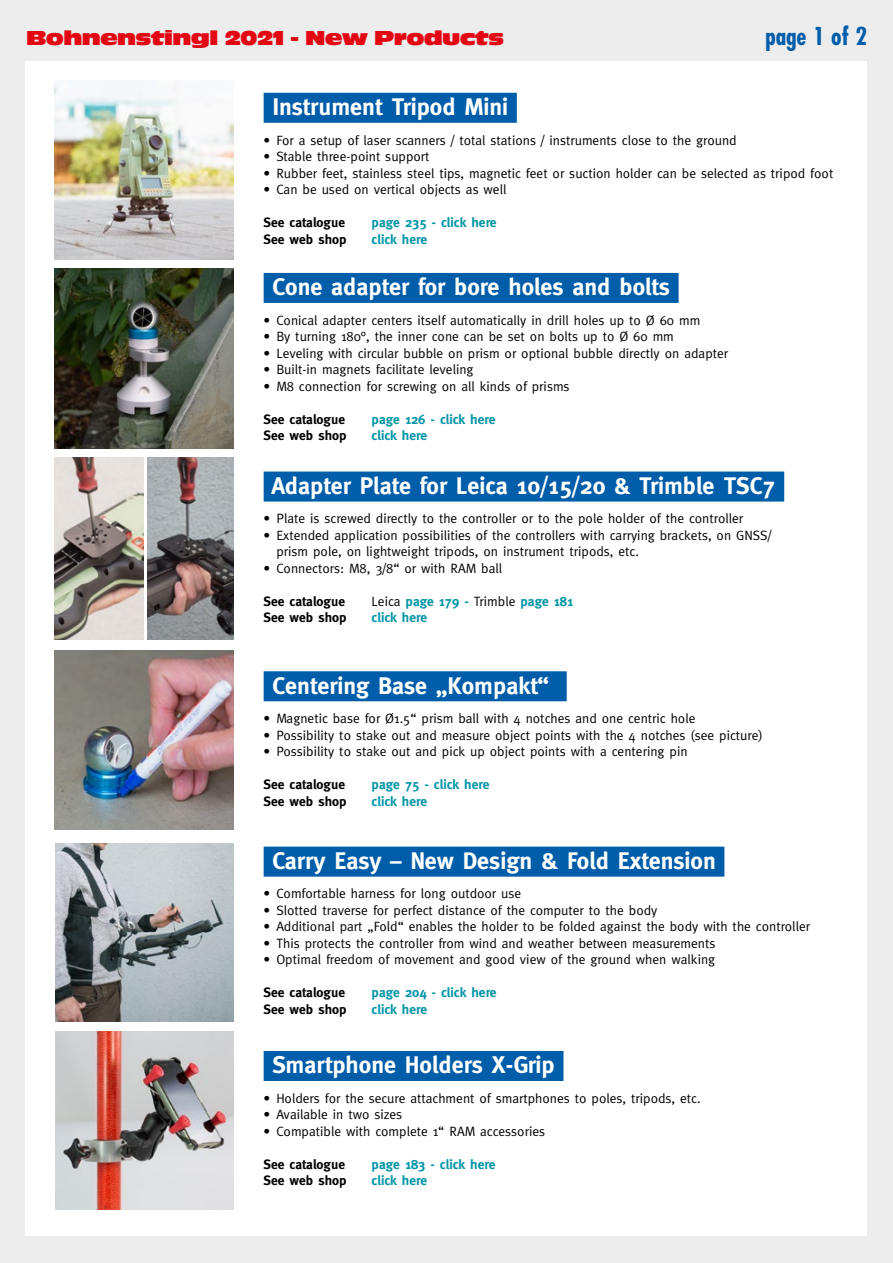
<style>
.page{position:relative;width:893px;height:1263px;background:#ededed}
.page>*{position:absolute;margin:0;border:0;box-sizing:border-box;transform-origin:0 0}
.t1{font:700 24px "Meta";color:#fff}
.t2{font:700 condensed 24px "Futura";color:#005da9}
.t3{font:21px "Antique Oli Nor P";color:#e30613}
.t4{font:13.5px/16.5px "Meta";color:#000}
.t5{font:700 13.5px "Meta";color:#0095a6}
.t6{font:700 13.5px "Meta";color:#000}
.s1{font-weight:400;color:#000}
</style>
<div class="page">
<div style="left:26px;top:62px;width:841px;height:1174px;background:#fff"></div>
<img style="left:54px;top:81px;width:179px;height:179px">
<img style="left:54px;top:269px;width:179px;height:179px">
<img style="left:54px;top:458px;width:90px;height:182px">
<img style="left:148px;top:458px;width:85px;height:182px">
<img style="left:55px;top:843px;width:178px;height:178px">
<img style="left:55px;top:1031px;width:178px;height:178px">
<div style="left:264px;top:472px;width:520px;height:30px;background:#005da9"></div>
<img style="left:54px;top:651px;width:179px;height:179px">
<div style="left:264px;top:93px;width:253px;height:30px;background:#005da9"></div>
<div style="left:264px;top:273px;width:415px;height:30px;background:#005da9"></div>
<div style="left:264px;top:671px;width:303px;height:30px;background:#005da9"></div>
<div style="left:264px;top:847px;width:460px;height:30px;background:#005da9"></div>
<div style="left:264px;top:1051px;width:299px;height:30px;background:#005da9"></div>
<h2 class="t3" style="left:26px;top:29px;width:479px">Bohnenstingl 2021 - New Products</h2>
<h1 class="t2" style="left:765px;top:21px;width:103px">page 1 of 2</h1>
<h1 class="t1" style="left:272px;top:93px;width:237px">Instrument Tripod Mini</h1>
<p class="t4" style="left:264px;top:131px;width:475px">• For a setup of laser scanners / total stations / instruments close to the ground</p>
<p class="t4" style="left:264px;top:148px;width:167px">• Stable three-point support</p>
<p class="t4" style="left:264px;top:164px;width:571px">• Rubber feet, stainless steel tips, magnetic feet or suction holder can be selected as tripod foot</p>
<p class="t4" style="left:264px;top:181px;width:244px">• Can be used on vertical objects as well</p>
<p class="t6" style="left:264px;top:215px;width:83px">See catalogue</p>
<p class="t5" style="left:372px;top:215px;width:127px">page 235 - click here</p>
<p class="t6" style="left:264px;top:231px;width:84px">See web shop</p>
<p class="t5" style="left:372px;top:231px;width:57px">click here</p>
<h1 class="t1" style="left:272px;top:273px;width:399px">Cone adapter for bore holes and bolts</h1>
<p class="t4" style="left:264px;top:312px;width:438px">• Conical adapter centers itself automatically in drill holes up to Ø 60 mm</p>
<p class="t4" style="left:264px;top:328px;width:412px">• By turning 180°, the inner cone can be set on bolts up to Ø 60 mm</p>
<p class="t4" style="left:264px;top:345px;width:466px">• Leveling with circular bubble on prism or optional bubble directly on adapter</p>
<p class="t4" style="left:264px;top:361px;width:211px">• Built-in magnets facilitate leveling</p>
<p class="t4" style="left:264px;top:378px;width:307px">• M8 connection for screwing on all kinds of prisms</p>
<p class="t6" style="left:264px;top:411px;width:83px">See catalogue</p>
<p class="t5" style="left:372px;top:411px;width:125px">page 126 - click here</p>
<p class="t6" style="left:264px;top:428px;width:84px">See web shop</p>
<p class="t5" style="left:372px;top:428px;width:57px">click here</p>
<h1 class="t1" style="left:272px;top:472px;width:505px">Adapter Plate for Leica 10/15/20 &amp; Trimble TSC7</h1>
<p class="t4" style="left:264px;top:510px;width:481px">• Plate is screwed directly to the controller or to the pole holder of the controller</p>
<p class="t4" style="left:276px;top:527px;width:496px;text-indent:-13px">• Extended application possibilities of the controllers with carrying brackets, on GNSS/ prism pole, on lightweight tripods, on instrument tripods, etc.</p>
<p class="t4" style="left:264px;top:560px;width:240px">• Connectors: M8, 3/8“ or with RAM ball</p>
<p class="t6" style="left:264px;top:593px;width:83px">See catalogue</p>
<p class="t5" style="left:372px;top:593px;width:203px"><span class="s1">Leica</span> page 179 - <span class="s1">Trimble</span> page 181</p>
<p class="t6" style="left:264px;top:610px;width:84px">See web shop</p>
<p class="t5" style="left:372px;top:610px;width:57px">click here</p>
<h1 class="t1" style="left:272px;top:672px;width:278px">Centering Base „Kompakt“</h1>
<p class="t4" style="left:264px;top:710px;width:433px">• Magnetic base for Ø1.5“ prism ball with 4 notches and one centric hole</p>
<p class="t4" style="left:264px;top:726px;width:501px">• Possibility to stake out and measure object points with the 4 notches (see picture)</p>
<p class="t4" style="left:264px;top:743px;width:425px">• Possibility to stake out and pick up object points with a centering pin</p>
<p class="t6" style="left:264px;top:776px;width:83px">See catalogue</p>
<p class="t5" style="left:372px;top:776px;width:119px">page 75 - click here</p>
<p class="t6" style="left:264px;top:793px;width:84px">See web shop</p>
<p class="t5" style="left:372px;top:793px;width:57px">click here</p>
<h1 class="t1" style="left:272px;top:847px;width:445px">Carry Easy – New Design &amp; Fold Extension</h1>
<p class="t4" style="left:264px;top:885px;width:259px">• Comfortable harness for long outdoor use</p>
<p class="t4" style="left:264px;top:902px;width:395px">• Slotted traverse for perfect distance of the computer to the body</p>
<p class="t4" style="left:264px;top:918px;width:548px">• Additional part „Fold“ enables the holder to be folded against the body with the controller</p>
<p class="t4" style="left:264px;top:935px;width:453px">• This protects the controller from wind and weather between measurements</p>
<p class="t4" style="left:264px;top:951px;width:453px">• Optimal freedom of movement and good view of the ground when walking</p>
<p class="t6" style="left:264px;top:985px;width:83px">See catalogue</p>
<p class="t5" style="left:372px;top:985px;width:127px">page 204 - click here</p>
<p class="t6" style="left:264px;top:1001px;width:84px">See web shop</p>
<p class="t5" style="left:372px;top:1001px;width:57px">click here</p>
<h1 class="t1" style="left:272px;top:1051px;width:284px">Smartphone Holders X-Grip</h1>
<p class="t4" style="left:264px;top:1090px;width:438px">• Holders for the secure attachment of smartphones to poles, tripods, etc.</p>
<p class="t4" style="left:264px;top:1106px;width:140px">• Available in two sizes</p>
<p class="t4" style="left:264px;top:1123px;width:283px">• Compatible with complete 1“ RAM accessories</p>
<p class="t6" style="left:264px;top:1156px;width:83px">See catalogue</p>
<p class="t5" style="left:372px;top:1156px;width:125px">page 183 - click here</p>
<p class="t6" style="left:264px;top:1173px;width:84px">See web shop</p>
<p class="t5" style="left:372px;top:1173px;width:57px">click here</p>
</div>
